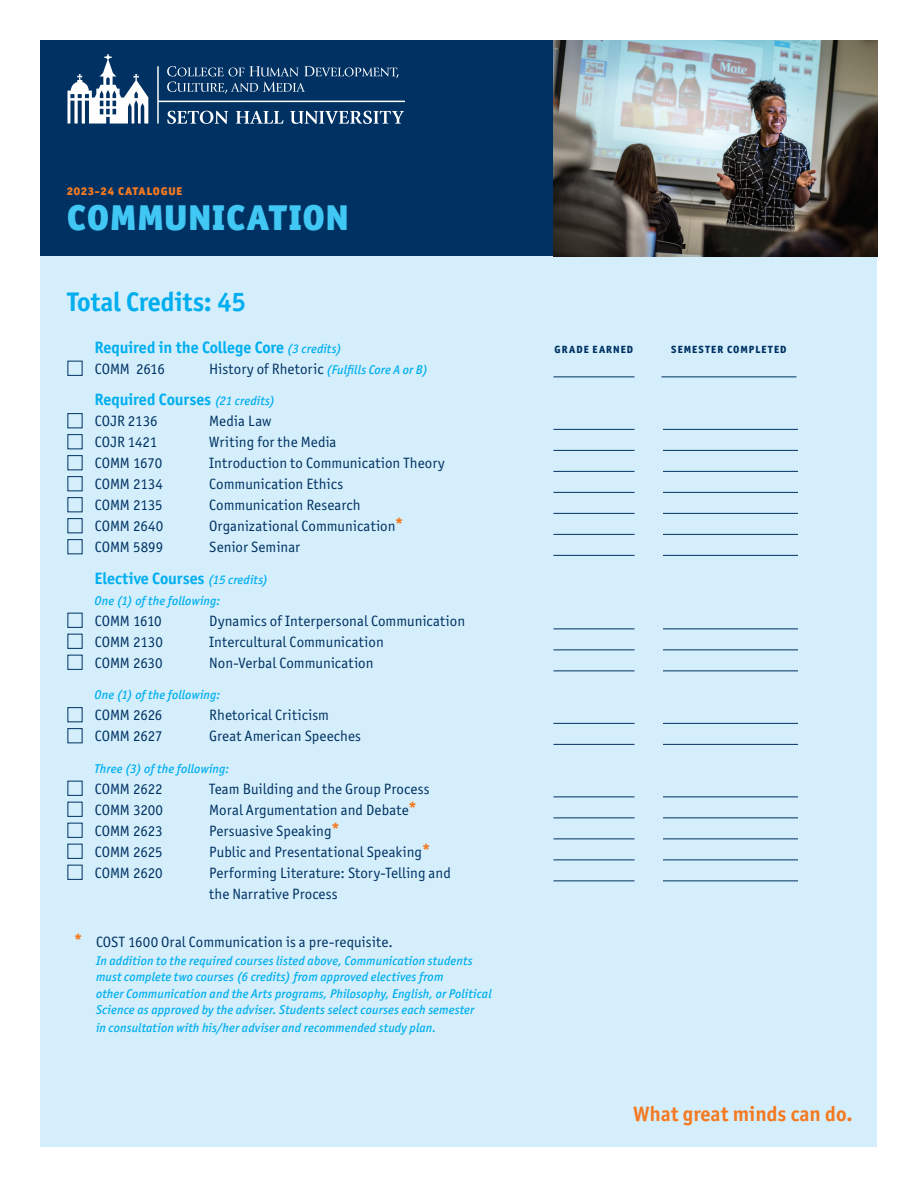
<style>
.page{position:relative;width:918px;height:1188px;background:#fff}
.page>*{position:absolute;margin:0;border:0;box-sizing:border-box;transform-origin:0 0}
.t1{font:900 36px "Officina Sans ITC Std";letter-spacing:.025em;color:#40c7f4}
.t2{font:700 27px "Officina Sans ITC Std";letter-spacing:-.005em;color:#00aeef}
.t3{font:700 21px "Officina Sans ITC Std";color:#f47921}
.t4{font:700 16.5px "Officina Sans ITC Std";color:#00aeef}
.t5{font:15px "Officina Sans ITC Std";letter-spacing:.005em;color:#003163}
.t6{font:15px "Officina Sans ITC Std";letter-spacing:-.015em;color:#003163}
.t7{font:italic 500 12.75px/16.5px "Officina Sans ITC Std";letter-spacing:.01em;color:#00aeef}
.t8{font:900 11.25px "Officina Sans ITC Std";letter-spacing:.065em;color:#f47921}
.t9{font:800 10.5px "Officina Sans ITC Std";letter-spacing:.095em;color:#003163}
.s1{font-weight:500;font-style:italic;font-size:12.75px}
.s2{font-weight:400;font-style:normal;font-size:15px;color:#003163}
</style>
<div class="page">
<div style="left:40px;top:40px;width:838px;height:1108px;background:#d4effb"></div>
<div style="left:40px;top:40px;width:838px;height:216px;background:#003163"></div>
<img style="left:554px;top:40px;width:324px;height:216px">
<div style="left:68px;top:361px;width:14px;height:15px;border:1px solid #003163"></div>
<hr style="left:554px;top:376px;width:80px;height:1px;background:#003163">
<hr style="left:662px;top:376px;width:134px;height:1px;background:#003163">
<div style="left:68px;top:413px;width:14px;height:15px;border:1px solid #003163"></div>
<hr style="left:554px;top:429px;width:80px;height:1px;background:#003163">
<hr style="left:663px;top:429px;width:135px;height:1px;background:#003163">
<div style="left:68px;top:434px;width:14px;height:15px;border:1px solid #003163"></div>
<hr style="left:554px;top:450px;width:80px;height:1px;background:#003163">
<hr style="left:663px;top:450px;width:135px;height:1px;background:#003163">
<div style="left:68px;top:455px;width:14px;height:15px;border:1px solid #003163"></div>
<hr style="left:554px;top:471px;width:80px;height:1px;background:#003163">
<hr style="left:663px;top:471px;width:135px;height:1px;background:#003163">
<div style="left:68px;top:476px;width:14px;height:15px;border:1px solid #003163"></div>
<hr style="left:554px;top:492px;width:80px;height:1px;background:#003163">
<hr style="left:663px;top:492px;width:135px;height:1px;background:#003163">
<div style="left:68px;top:497px;width:14px;height:15px;border:1px solid #003163"></div>
<hr style="left:554px;top:513px;width:80px;height:1px;background:#003163">
<hr style="left:663px;top:513px;width:135px;height:1px;background:#003163">
<div style="left:68px;top:518px;width:14px;height:15px;border:1px solid #003163"></div>
<hr style="left:554px;top:534px;width:80px;height:1px;background:#003163">
<hr style="left:663px;top:534px;width:135px;height:1px;background:#003163">
<div style="left:68px;top:539px;width:14px;height:15px;border:1px solid #003163"></div>
<hr style="left:554px;top:555px;width:80px;height:1px;background:#003163">
<hr style="left:663px;top:555px;width:135px;height:1px;background:#003163">
<div style="left:68px;top:613px;width:14px;height:15px;border:1px solid #003163"></div>
<hr style="left:554px;top:628px;width:80px;height:1px;background:#003163">
<hr style="left:663px;top:628px;width:135px;height:1px;background:#003163">
<div style="left:68px;top:634px;width:14px;height:15px;border:1px solid #003163"></div>
<hr style="left:554px;top:650px;width:80px;height:1px;background:#003163">
<hr style="left:663px;top:650px;width:135px;height:1px;background:#003163">
<div style="left:68px;top:655px;width:14px;height:15px;border:1px solid #003163"></div>
<hr style="left:554px;top:670px;width:80px;height:1px;background:#003163">
<hr style="left:663px;top:670px;width:135px;height:1px;background:#003163">
<div style="left:68px;top:707px;width:14px;height:15px;border:1px solid #003163"></div>
<hr style="left:554px;top:723px;width:80px;height:1px;background:#003163">
<hr style="left:663px;top:723px;width:135px;height:1px;background:#003163">
<div style="left:68px;top:728px;width:14px;height:15px;border:1px solid #003163"></div>
<hr style="left:554px;top:744px;width:80px;height:1px;background:#003163">
<hr style="left:663px;top:744px;width:135px;height:1px;background:#003163">
<div style="left:68px;top:781px;width:14px;height:15px;border:1px solid #003163"></div>
<hr style="left:554px;top:796px;width:80px;height:1px;background:#003163">
<hr style="left:663px;top:796px;width:135px;height:1px;background:#003163">
<div style="left:68px;top:802px;width:14px;height:15px;border:1px solid #003163"></div>
<hr style="left:554px;top:818px;width:80px;height:1px;background:#003163">
<hr style="left:663px;top:818px;width:135px;height:1px;background:#003163">
<div style="left:68px;top:823px;width:14px;height:15px;border:1px solid #003163"></div>
<hr style="left:554px;top:838px;width:80px;height:1px;background:#003163">
<hr style="left:663px;top:838px;width:135px;height:1px;background:#003163">
<div style="left:68px;top:844px;width:14px;height:15px;border:1px solid #003163"></div>
<hr style="left:554px;top:860px;width:80px;height:1px;background:#003163">
<hr style="left:663px;top:860px;width:135px;height:1px;background:#003163">
<div style="left:68px;top:865px;width:14px;height:15px;border:1px solid #003163"></div>
<hr style="left:554px;top:880px;width:80px;height:1px;background:#003163">
<hr style="left:663px;top:880px;width:135px;height:1px;background:#003163">
<svg style="left:157px;top:66px;width:248px;height:58px"></svg>
<svg style="left:67px;top:54px;width:81px;height:70px"></svg>
<p class="t8" style="left:67px;top:184px;width:117px">2023-24 CATALOGUE</p>
<p class="t1" style="left:67px;top:194px;width:284px">COMMUNICATION</p>
<p class="t2" style="left:68px;top:285px;width:180px">Total Credits: 45</p>
<p class="t4" style="left:94px;top:337px;width:249px">Required in the College Core <span class="s1">(3 credits)</span></p>
<p class="t5" style="left:95px;top:360px;width:72px">COMM 2616</p>
<p class="t7" style="left:209px;top:361px;width:220px"><span class="s2">History of Rhetoric</span> (Fulfills Core A or B)</p>
<p class="t4" style="left:94px;top:389px;width:182px">Required Courses <span class="s1">(21 credits)</span></p>
<p class="t5" style="left:95px;top:412px;width:64px">COJR 2136</p>
<p class="t5" style="left:209px;top:412px;width:64px">Media Law</p>
<p class="t5" style="left:95px;top:433px;width:64px">COJR 1421</p>
<p class="t5" style="left:209px;top:433px;width:129px">Writing for the Media</p>
<p class="t5" style="left:95px;top:454px;width:69px">COMM 1670</p>
<p class="t5" style="left:209px;top:454px;width:237px">Introduction to Communication Theory</p>
<p class="t5" style="left:95px;top:475px;width:70px">COMM 2134</p>
<p class="t5" style="left:209px;top:475px;width:136px">Communication Ethics</p>
<p class="t5" style="left:95px;top:496px;width:69px">COMM 2135</p>
<p class="t5" style="left:209px;top:496px;width:153px">Communication Research</p>
<p class="t5" style="left:95px;top:517px;width:70px">COMM 2640</p>
<p class="t5" style="left:209px;top:517px;width:196px">Organizational Communication<sup>*</sup></p>
<p class="t5" style="left:95px;top:538px;width:70px">COMM 5899</p>
<p class="t5" style="left:209px;top:538px;width:92px">Senior Seminar</p>
<p class="t4" style="left:94px;top:568px;width:175px">Elective Courses <span class="s1">(15 credits)</span></p>
<p class="t7" style="left:94px;top:592px;width:127px">One (1) of the following:</p>
<p class="t6" style="left:95px;top:612px;width:68px">COMM 1610</p>
<p class="t5" style="left:209px;top:612px;width:257px">Dynamics of Interpersonal Communication</p>
<p class="t5" style="left:95px;top:633px;width:70px">COMM 2130</p>
<p class="t5" style="left:209px;top:633px;width:176px">Intercultural Communication</p>
<p class="t5" style="left:95px;top:654px;width:69px">COMM 2630</p>
<p class="t5" style="left:209px;top:654px;width:166px">Non-Verbal Communication</p>
<p class="t7" style="left:94px;top:686px;width:127px">One (1) of the following:</p>
<p class="t5" style="left:95px;top:706px;width:69px">COMM 2626</p>
<p class="t5" style="left:209px;top:706px;width:121px">Rhetorical Criticism</p>
<p class="t5" style="left:95px;top:727px;width:69px">COMM 2627</p>
<p class="t5" style="left:209px;top:727px;width:153px">Great American Speeches</p>
<p class="t7" style="left:94px;top:760px;width:136px">Three (3) of the following:</p>
<p class="t5" style="left:95px;top:780px;width:69px">COMM 2622</p>
<p class="t5" style="left:209px;top:780px;width:222px">Team Building and the Group Process</p>
<p class="t5" style="left:95px;top:801px;width:70px">COMM 3200</p>
<p class="t5" style="left:209px;top:801px;width:209px">Moral Argumentation and Debate<sup>*</sup></p>
<p class="t5" style="left:95px;top:822px;width:69px">COMM 2623</p>
<p class="t5" style="left:209px;top:822px;width:132px">Persuasive Speaking<sup>*</sup></p>
<p class="t5" style="left:95px;top:843px;width:69px">COMM 2625</p>
<p class="t5" style="left:209px;top:843px;width:223px">Public and Presentational Speaking<sup>*</sup></p>
<p class="t5" style="left:95px;top:864px;width:69px">COMM 2620</p>
<p class="t5" style="left:209px;top:864px;width:243px">Performing Literature: Story-Telling and</p>
<p class="t5" style="left:209px;top:885px;width:130px">the Narrative Process</p>
<p class="t5" style="left:74px;top:933px;width:320px"><sup>*</sup> COST 1600 Oral Communication is a pre-requisite.</p>
<p class="t7" style="left:96px;top:952px;width:397px">In addition to the required courses listed above, Communication students must complete two courses (6 credits) from approved electives from<br>other Communication and the Arts programs, Philosophy, English, or Political Science as approved by the adviser. Students select courses each semester</p>
<p class="t7" style="left:96px;top:1019px;width:342px">in consultation with his/her adviser and recommended study plan.</p>
<p class="t9" style="left:555px;top:342px;width:80px">GRADE EARNED</p>
<p class="t9" style="left:671px;top:342px;width:117px">SEMESTER COMPLETED</p>
<h3 class="t3" style="left:633px;top:1100px;width:221px">What great minds can do.</h3>
</div>
